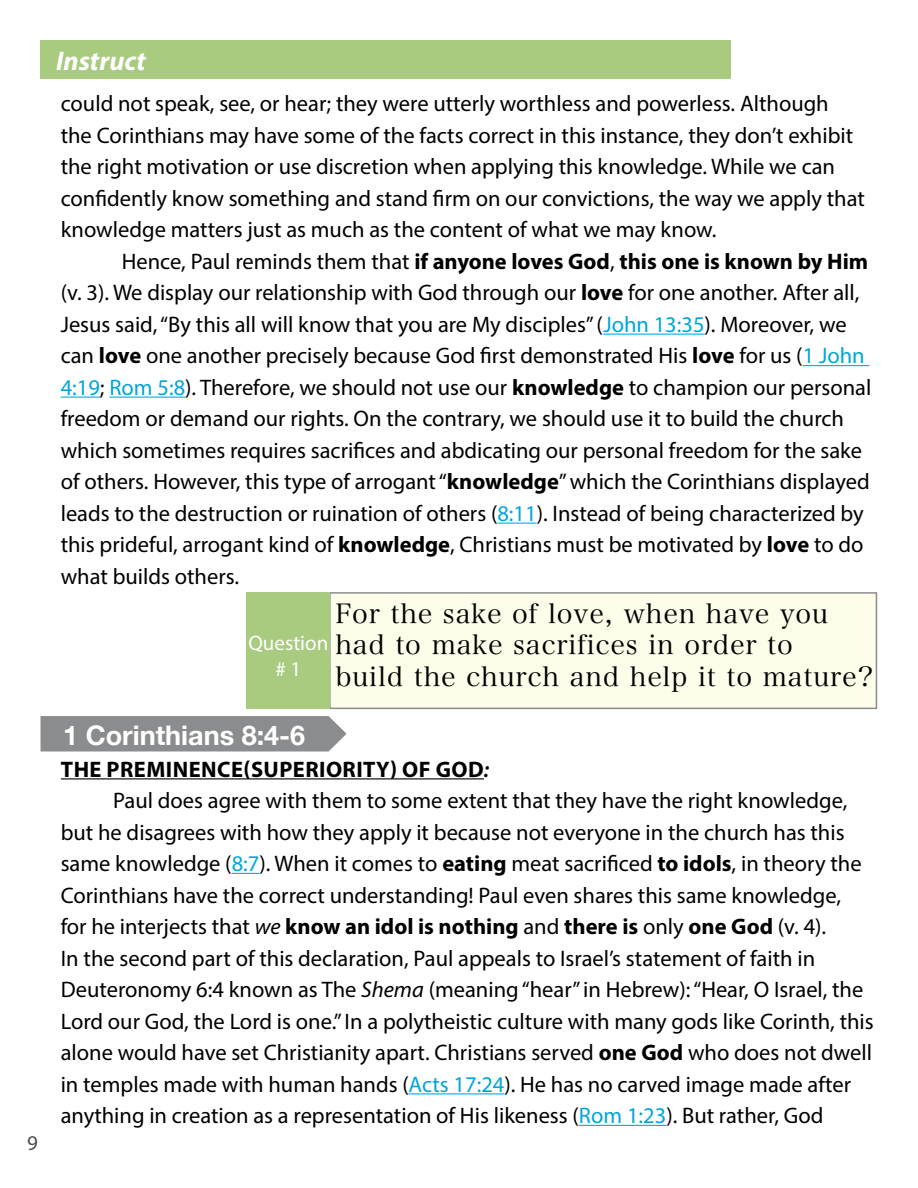
<style>
.page{position:relative;width:918px;height:1188px;background:#fff}
.page>*{position:absolute;margin:0;border:0;box-sizing:border-box;transform-origin:0 0}
.t1{font:27px/31.5px "Hira Min Pro W3";letter-spacing:.03em;color:#000}
.t2{font:700 27px "Helvetica Neue";color:#fff}
.t3{font:italic 700 27px "Myriad Pro";color:#fff}
.t4{font:22.5px/31.5px "Myriad Pro";color:#000}
.t5{font:700 22.5px "Myriad Pro";letter-spacing:.02em;color:#000}
.t6{font:21px/25.2px "Myriad Pro";color:#fff;text-align:center}
.t7{font:21px "Myriad Pro";color:#4d4d4f}
.s1{font-weight:700}
.s2{color:#00a6db}
.s3{font-weight:600;font-style:italic}
.s4{font-style:italic}
</style>
<div class="page">
<div style="left:40px;top:40px;width:691px;height:39px;background:#a8cb7f"></div>
<div style="left:329px;top:592px;width:548px;height:117px;background:#fefde9;border:2px solid #8a8c8e"></div>
<div style="left:246px;top:592px;width:83px;height:117px;background:#a8cb7f"></div>
<hr style="left:603px;top:334px;width:102px;height:1px;background:#00aeef">
<hr style="left:803px;top:365px;width:66px;height:1px;background:#00aeef">
<hr style="left:61px;top:397px;width:39px;height:1px;background:#00aeef">
<hr style="left:109px;top:397px;width:76px;height:1px;background:#00aeef">
<hr style="left:497px;top:523px;width:40px;height:1px;background:#00aeef">
<div style="left:40px;top:716px;width:307px;height:36px;background:#8a8c8e"></div>
<hr style="left:61px;top:778px;width:423px;height:1px;background:#000">
<svg style="left:232px;top:873px;width:27px;height:1px"></svg>
<hr style="left:409px;top:1093px;width:95px;height:1px;background:#00aeef">
<hr style="left:579px;top:1125px;width:87px;height:1px;background:#00aeef">
<p class="t7" style="left:27px;top:1130px;width:12px">9</p>
<p class="t3" style="left:56px;top:43px;width:91px">Instruct</p>
<p class="t4" style="left:61px;top:88px;width:806px">could not speak, see, or hear; they were utterly worthless and powerless. Although the Corinthians may have some of the facts correct in this instance, they don’t exhibit the right motivation or use discretion when applying this knowledge. While we can confidently know something and stand firm on our convictions, the way we apply that knowledge matters just as much as the content of what we may know.</p>
<p class="t4" style="left:61px;top:245px;width:812px;text-indent:61px">Hence, Paul reminds them that <span class="s1">if anyone loves God</span>, <span class="s1">this one is known by Him </span>(v. 3). We display our relationship with God through our <span class="s1">love</span> for one another. After all, Jesus said, “By this all will know that you are My disciples” (<span class="s2">John 13:35</span>). Moreover, we can <span class="s1">love</span> one another precisely because God first demonstrated His <span class="s1">love</span> for us (<span class="s2">1 John 4:19</span>; <span class="s2">Rom 5:8</span>). Therefore, we should not use our <span class="s1">knowledge</span> to champion our personal freedom or demand our rights. On the contrary, we should use it to build the church which sometimes requires sacrifices and abdicating our personal freedom for the sake of others. However, this type of arrogant “<span class="s1">knowledge</span>” which the Corinthians displayed leads to the destruction or ruination of others (<span class="s2">8:11</span>). Instead of being characterized by this prideful, arrogant kind of <span class="s1">knowledge</span>, Christians must be motivated by <span class="s1">love</span> to do what builds others.</p>
<p class="t6" style="left:248px;top:630px;width:81px">Question # 1</p>
<p class="t1" style="left:335px;top:595px;width:540px">For the sake of love, when have you had to make sacrifices in order to<br>build the church and help it to mature?</p>
<p class="t2" style="left:63px;top:714px;width:244px">1 Corinthians 8:4-6</p>
<p class="t5" style="left:61px;top:754px;width:430px">THE PREMINENCE(SUPERIORITY) OF GOD<span class="s3">:</span></p>
<p class="t4" style="left:113px;top:785px;width:736px">Paul does agree with them to some extent that they have the right knowledge,</p>
<p class="t4" style="left:61px;top:816px;width:785px">but he disagrees with how they apply it because not everyone in the church has this</p>
<p class="t4" style="left:61px;top:848px;width:802px">same knowledge (<span class="s2">8:7</span>). When it comes to <span class="s1">eating</span> meat sacrificed <span class="s1">to idols</span>, in theory the</p>
<p class="t4" style="left:61px;top:879px;width:782px">Corinthians have the correct understanding! Paul even shares this same knowledge,</p>
<p class="t4" style="left:61px;top:911px;width:767px">for he interjects that <span class="s4">we</span> <span class="s1">know an idol is nothing</span> and <span class="s1">there is</span> only <span class="s1">one God</span> (v. 4).</p>
<p class="t4" style="left:61px;top:942px;width:756px">In the second part of this declaration, Paul appeals to Israel’s statement of faith in</p>
<p class="t4" style="left:61px;top:974px;width:804px">Deuteronomy 6:4 known as The <span class="s4">Shema</span> (meaning “hear” in Hebrew): “Hear, O Israel, the</p>
<p class="t4" style="left:61px;top:1005px;width:815px">Lord our God, the Lord is one.” In a polytheistic culture with many gods like Corinth, this</p>
<p class="t4" style="left:61px;top:1037px;width:813px">alone would have set Christianity apart. Christians served <span class="s1">one God</span> who does not dwell</p>
<p class="t4" style="left:61px;top:1068px;width:792px">in temples made with human hands (<span class="s2">Acts 17:24</span>). He has no carved image made after</p>
<p class="t4" style="left:61px;top:1100px;width:764px">anything in creation as a representation of His likeness (<span class="s2">Rom 1:23</span>). But rather, God</p>
</div>
